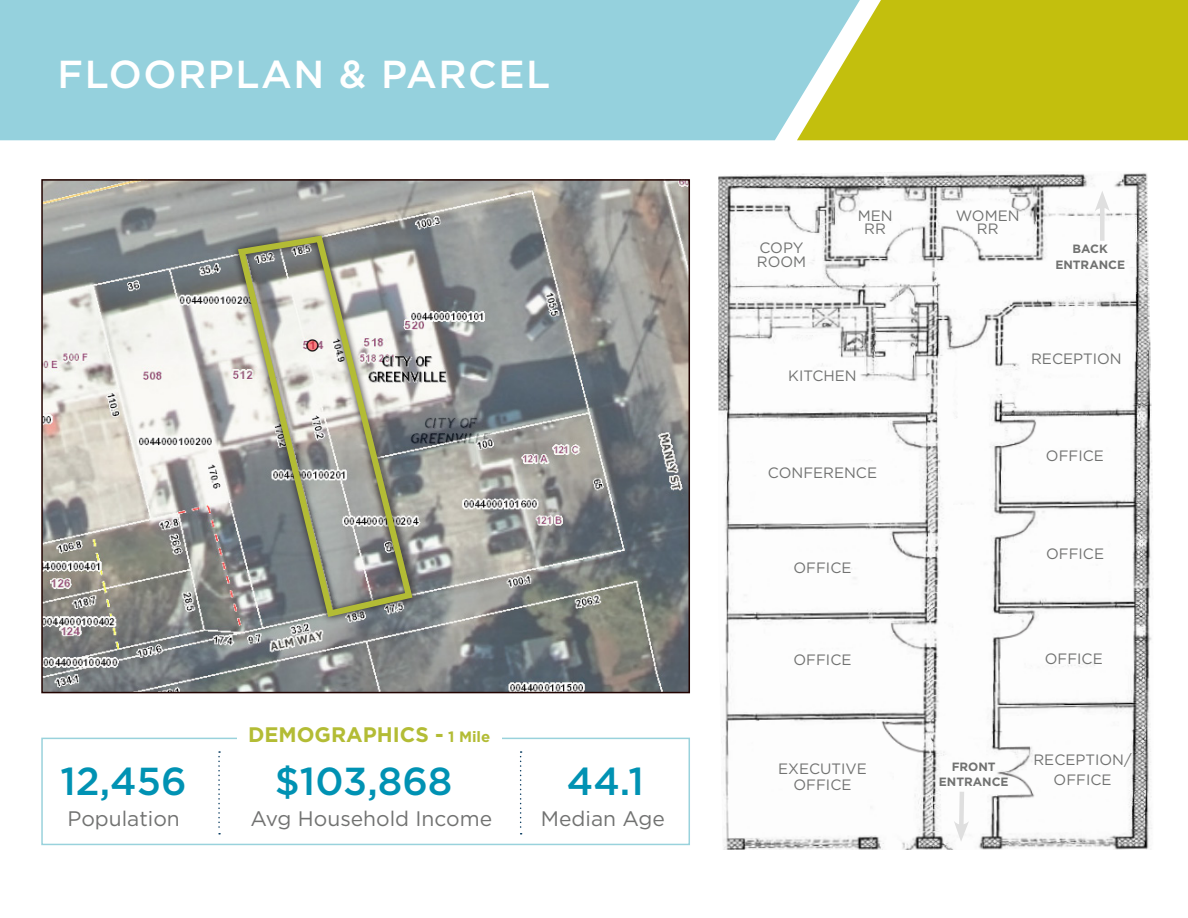
<style>
.page{position:relative;width:1188px;height:918px;background:#fff}
.page>*{position:absolute;margin:0;border:0;box-sizing:border-box;transform-origin:0 0}
.Questions{font:500 39px "Gotham";color:#0092b3}
.Body_Copy___standard{font:500 39px "Gotham";letter-spacing:.04em;color:#fff}
.Questions-2{font:21px "Gotham";color:#717271}
.Body_Copy{font:700 21px "Gotham";color:#b3bc35}
.Questions-3{font:15px "Gotham";color:#717271}
.Questions-4{font:700 12px "Gotham";color:#717271}
.s1{font-size:15px}
</style>
<div class="page">
<div style="left:41px;top:738px;width:649px;height:107px;background:#fff;border:2px solid #99d2dc"></div>
<img style="left:718px;top:172px;width:435px;height:678px">
<div style="left:0;top:0;width:797px;height:140px;background:#95d1dd"></div>
<svg style="left:797px;top:0;width:391px;height:140px;fill:#c3bf0d"></svg>
<img style="left:44px;top:182px;width:643px;height:508px">
<div style="left:41px;top:179px;width:649px;height:514px;border:2px solid #220300"></div>
<div style="left:1100px;top:203px;width:5px;height:38px;background:#dfdfdf"></div>
<svg style="left:1095px;top:191px;width:15px;height:20px"></svg>
<svg style="left:954px;top:787px;width:15px;height:55px"></svg>
<svg style="left:231px;top:229px;width:189px;height:395px"></svg>
<svg style="left:234px;top:232px;width:182px;height:389px"></svg>
<div style="left:237px;top:725px;width:265px;height:23px;background:#fff"></div>
<svg style="left:218px;top:751px;width:2px;height:84px"></svg>
<svg style="left:520px;top:751px;width:2px;height:84px"></svg>
<p class="Body_Copy___standard" style="left:58px;top:49px;width:494px">FLOORPLAN &amp; PARCEL</p>
<p class="Body_Copy" style="left:248px;top:721px;width:244px">DEMOGRAPHICS - <span class="s1">1 Mile</span></p>
<p class="Questions" style="left:60px;top:756px;width:128px">12,456</p>
<p class="Questions" style="left:275px;top:756px;width:179px">$103,868</p>
<p class="Questions" style="left:567px;top:756px;width:79px">44.1</p>
<p class="Questions-2" style="left:67px;top:806px;width:114px">Population</p>
<p class="Questions-2" style="left:251px;top:806px;width:243px">Avg Household Income</p>
<p class="Questions-2" style="left:541px;top:806px;width:125px">Median Age</p>
<p class="Questions-3" style="left:759px;top:238px;width:46px">COPY</p>
<p class="Questions-3" style="left:757px;top:252px;width:51px">ROOM</p>
<p class="Questions-3" style="left:858px;top:206px;width:36px">MEN</p>
<p class="Questions-3" style="left:864px;top:219px;width:23px">RR</p>
<p class="Questions-3" style="left:788px;top:366px;width:70px">KITCHEN</p>
<p class="Questions-3" style="left:768px;top:463px;width:111px">CONFERENCE</p>
<p class="Questions-3" style="left:794px;top:558px;width:59px">OFFICE</p>
<p class="Questions-3" style="left:794px;top:651px;width:59px">OFFICE</p>
<p class="Questions-3" style="left:778px;top:759px;width:90px">EXECUTIVE</p>
<p class="Questions-3" style="left:794px;top:776px;width:59px">OFFICE</p>
<p class="Questions-3" style="left:956px;top:206px;width:65px">WOMEN</p>
<p class="Questions-3" style="left:977px;top:219px;width:23px">RR</p>
<p class="Questions-4" style="left:1073px;top:241px;width:37px">BACK</p>
<p class="Questions-4" style="left:1055px;top:257px;width:71px">ENTRANCE</p>
<p class="Questions-3" style="left:1031px;top:349px;width:92px">RECEPTION</p>
<p class="Questions-3" style="left:1046px;top:446px;width:59px">OFFICE</p>
<p class="Questions-3" style="left:1046px;top:544px;width:59px">OFFICE</p>
<p class="Questions-3" style="left:1045px;top:649px;width:59px">OFFICE</p>
<p class="Questions-4" style="left:952px;top:758px;width:46px">FRONT</p>
<p class="Questions-4" style="left:939px;top:774px;width:71px">ENTRANCE</p>
<p class="Questions-3" style="left:1033px;top:750px;width:100px">RECEPTION/</p>
<p class="Questions-3" style="left:1054px;top:770px;width:59px">OFFICE</p>
</div>
